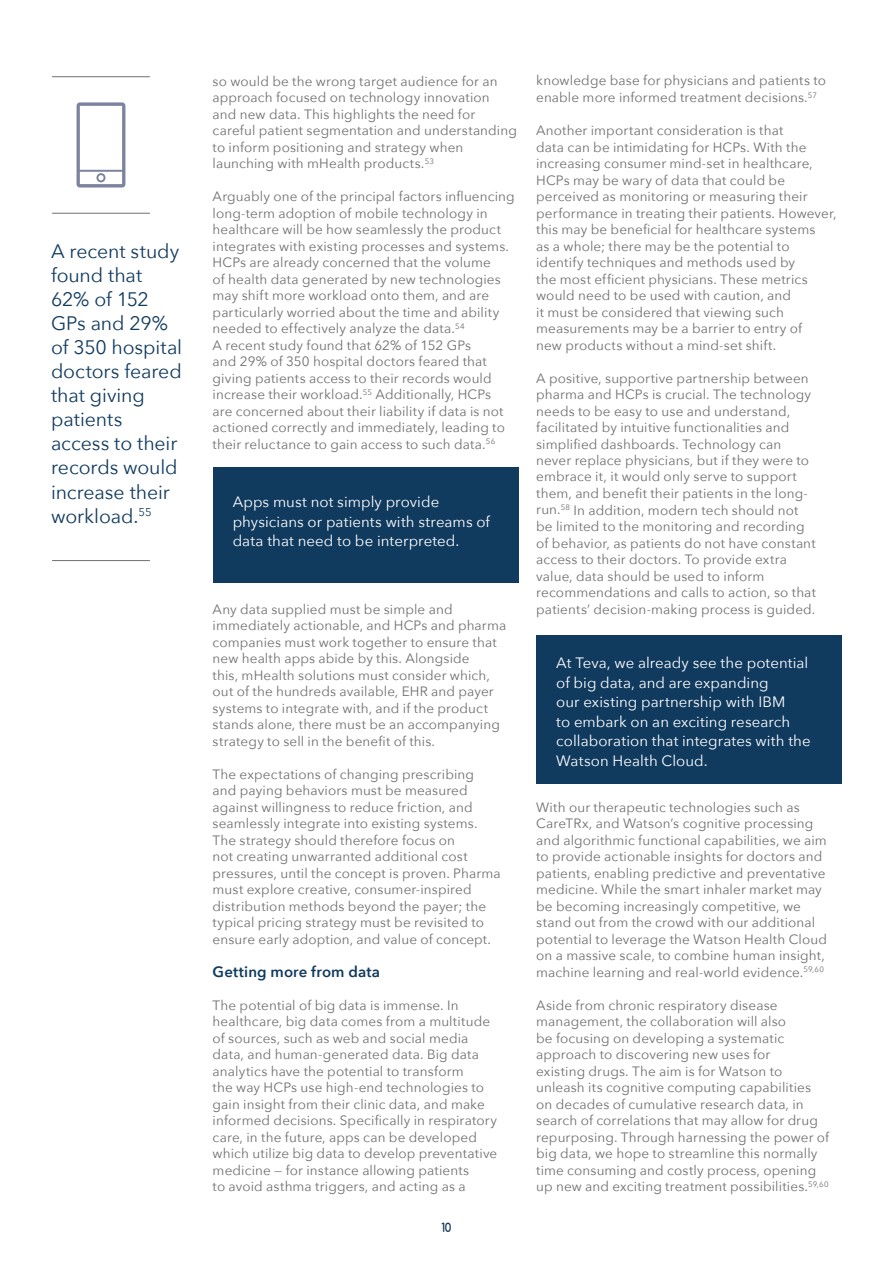
<style>
.page{position:relative;width:893px;height:1263px;background:#fff}
.page>*{position:absolute;margin:0;border:0;box-sizing:border-box;transform-origin:0 0}
.t1{font:19.5px/24px "Avenir Next";letter-spacing:-.005em;color:#103a5e}
.t2{font:15px/19.5px "Avenir Next";letter-spacing:.005em;color:#fff}
.t3{font:600 15px "Avenir Next";letter-spacing:.01em;color:#103a5e}
.t4{font:13.5px/16.5px "Avenir Next";letter-spacing:.01em;color:#706f6f}
.t5{font:700 12px "Comfortaa";color:#103a5e}
</style>
<div class="page">
<div style="left:213px;top:468px;width:305px;height:115px;background:#103a5e"></div>
<div style="left:536px;top:635px;width:306px;height:149px;background:#103a5e"></div>
<hr style="left:52px;top:76px;width:98px;height:1px;background:#706f6f">
<hr style="left:52px;top:213px;width:98px;height:1px;background:#706f6f">
<hr style="left:52px;top:560px;width:98px;height:1px;background:#706f6f">
<svg style="left:77px;top:102px;width:48px;height:85px"></svg>
<h1 class="t1" style="left:51px;top:239px;width:133px">A recent study found that<br>62% of 152<br>GPs and 29% of 350 hospital doctors feared that giving patients access to their records would increase their workload.<sup>55</sup></h1>
<p class="t4" style="left:213px;top:72px;width:306px">so would be the wrong target audience for an approach focused on technology innovation and new data. This highlights the need for careful patient segmentation and understanding to inform positioning and strategy when launching with mHealth products.<sup>53</sup></p>
<p class="t4" style="left:213px;top:187px;width:304px">Arguably one of the principal factors influencing long-term adoption of mobile technology in healthcare will be how seamlessly the product integrates with existing processes and systems.<br>HCPs are already concerned that the volume<br>of health data generated by new technologies may shift more workload onto them, and are particularly worried about the time and ability needed to effectively analyze the data.<sup>54<br></sup>A recent study found that 62% of 152 GPs<br>and 29% of 350 hospital doctors feared that giving patients access to their records would increase their workload.<sup>55</sup> Additionally, HCPs<br>are concerned about their liability if data is not actioned correctly and immediately, leading to their reluctance to gain access to such data.<sup>56</sup></p>
<p class="t2" style="left:233px;top:491px;width:259px">Apps must not simply provide physicians or patients with streams of data that need to be interpreted.</p>
<p class="t4" style="left:213px;top:600px;width:295px">Any data supplied must be simple and immediately actionable, and HCPs and pharma companies must work together to ensure that new health apps abide by this. Alongside<br>this, mHealth solutions must consider which, out of the hundreds available, EHR and payer systems to integrate with, and if the product stands alone, there must be an accompanying strategy to sell in the benefit of this.</p>
<p class="t4" style="left:213px;top:765px;width:290px">The expectations of changing prescribing and paying behaviors must be measured against willingness to reduce friction, and seamlessly integrate into existing systems.<br>The strategy should therefore focus on<br>not creating unwarranted additional cost pressures, until the concept is proven. Pharma must explore creative, consumer-inspired distribution methods beyond the payer; the typical pricing strategy must be revisited to ensure early adoption, and value of concept.</p>
<p class="t3" style="left:213px;top:958px;width:169px">Getting more from data</p>
<p class="t4" style="left:213px;top:996px;width:286px">The potential of big data is immense. In healthcare, big data comes from a multitude of sources, such as web and social media data, and human-generated data. Big data analytics have the potential to transform<br>the way HCPs use high-end technologies to gain insight from their clinic data, and make informed decisions. Specifically in respiratory care, in the future, apps can be developed which utilize big data to develop preventative medicine — for instance allowing patients<br>to avoid asthma triggers, and acting as a</p>
<p class="t5" style="left:442px;top:1219px;width:11px">10</p>
<p class="t4" style="left:536px;top:72px;width:291px">knowledge base for physicians and patients to enable more informed treatment decisions.<sup>57</sup></p>
<p class="t4" style="left:536px;top:121px;width:302px">Another important consideration is that<br>data can be intimidating for HCPs. With the increasing consumer mind-set in healthcare, HCPs may be wary of data that could be perceived as monitoring or measuring their performance in treating their patients. However, this may be beneficial for healthcare systems<br>as a whole; there may be the potential to identify techniques and methods used by<br>the most efficient physicians. These metrics would need to be used with caution, and<br>it must be considered that viewing such measurements may be a barrier to entry of<br>new products without a mind-set shift.</p>
<p class="t4" style="left:536px;top:369px;width:281px">A positive, supportive partnership between pharma and HCPs is crucial. The technology needs to be easy to use and understand, facilitated by intuitive functionalities and simplified dashboards. Technology can never replace physicians, but if they were to embrace it, it would only serve to support them, and benefit their patients in the long&shy;run.<sup>58</sup> In addition, modern tech should not be limited to the monitoring and recording of behavior, as patients do not have constant access to their doctors. To provide extra value, data should be used to inform recommendations and calls to action, so that patients’ decision-making process is guided.</p>
<p class="t2" style="left:556px;top:653px;width:256px">At Teva, we already see the potential of big data, and are expanding<br>our existing partnership with IBM<br>to embark on an exciting research collaboration that integrates with the<br>Watson Health Cloud.</p>
<p class="t4" style="left:536px;top:798px;width:292px">With our therapeutic technologies such as CareTRx, and Watson’s cognitive processing and algorithmic functional capabilities, we aim to provide actionable insights for doctors and patients, enabling predictive and preventative medicine. While the smart inhaler market may be becoming increasingly competitive, we stand out from the crowd with our additional potential to leverage the Watson Health Cloud on a massive scale, to combine human insight, machine learning and real-world evidence.<sup>59,60</sup></p>
<p class="t4" style="left:536px;top:996px;width:295px">Aside from chronic respiratory disease management, the collaboration will also<br>be focusing on developing a systematic approach to discovering new uses for<br>existing drugs. The aim is for Watson to unleash its cognitive computing capabilities on decades of cumulative research data, in search of correlations that may allow for drug repurposing. Through harnessing the power of big data, we hope to streamline this normally time consuming and costly process, opening up new and exciting treatment possibilities.<sup>59,60</sup></p>
</div>
